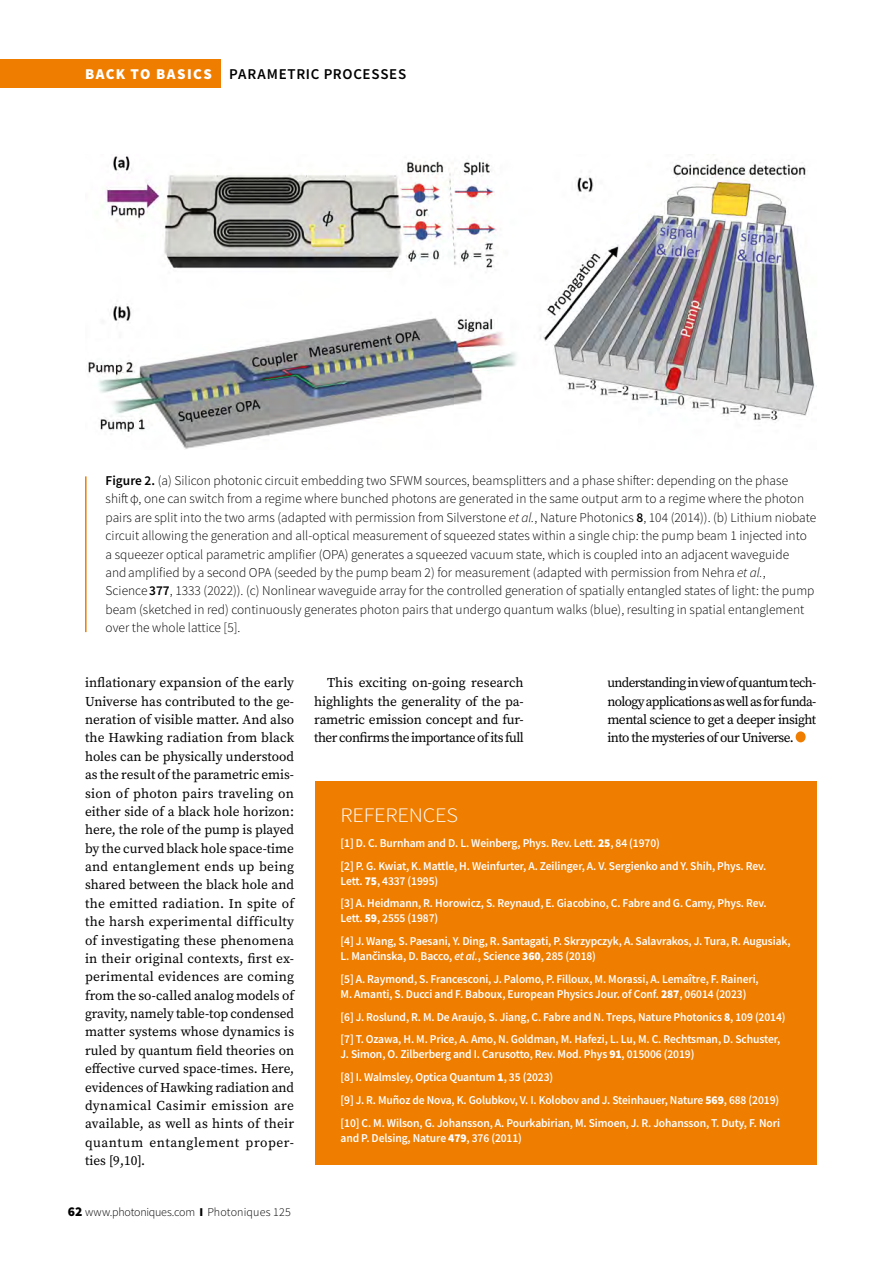
<style>
.page{position:relative;width:893px;height:1263px;background:#fff}
.page>*{position:absolute;margin:0;border:0;box-sizing:border-box;transform-origin:0 0}
.t1{font:300 20.55px "Source Sans Pro";letter-spacing:-.01em;color:#fff;scale:1.08 1}
.t2{font:900 15px "Source Sans Pro";letter-spacing:.09em;color:#fff}
.t3{font:600 15px "Source Sans Pro";color:#000}
.t4{font:13.5px/18.3px "Source Serif Pro";letter-spacing:-.035em;color:#000;text-align:justify}
.t5{font:300 13.5px/18.3px "Source Sans Pro";color:#000}
.t6{font:600 12px/22.8px "Source Sans Pro";letter-spacing:-.01em;color:#fff;scale:.96 1}
.t7{font:300 12px "Source Sans Pro";letter-spacing:.005em;color:#000}
.s1{font-weight:600;color:#000}
.s2{font-weight:600}
.s3{font-style:italic}
.s4{font-weight:900}
.s5{font-weight:900;font-size:13.5px}
</style>
<div class="page">
<div style="left:0;top:60px;width:221px;height:28px;background:#ef7d00"></div>
<div style="left:796px;top:731px;width:10px;height:11px;background:#ef7d00;border-radius:50%"></div>
<div style="left:315px;top:781px;width:501px;height:384px;background:#ef7d00"></div>
<img style="left:88px;top:154px;width:727px;height:295px">
<hr style="left:85px;top:476px;width:2px;height:156px;background:#ef7d00">
<p class="t2" style="left:85px;top:64px;width:156px">BACK TO BASICS <span class="s1">Parametric</span></p>
<p class="t3" style="left:324px;top:64px;width:10px">processes</p>
<p class="t5" style="left:106px;top:471px;width:712px"><span class="s2">Figure 2.</span> (a) Silicon photonic circuit embedding two SFWM sources, beamsplitters and a phase shifter: depending on the phase<br>shift φ, one can switch from a regime where bunched photons are generated in the same output arm to a regime where the photon pairs are split into the two arms (adapted with permission from Silverstone <span class="s3">et al.</span>, Nature Photonics <span class="s2">8</span>, 104 (2014)). (b) Lithium niobate circuit allowing the generation and all-optical measurement of squeezed states within a single chip: the pump beam 1 injected into a squeezer optical parametric amplifier (OPA) generates a squeezed vacuum state, which is coupled into an adjacent waveguide<br>and amplified by a second OPA (seeded by the pump beam 2) for measurement (adapted with permission from Nehra <span class="s3">et al.</span>,<br>Science <span class="s2">377</span>, 1333 (2022)). (c) Nonlinear waveguide array for the controlled generation of spatially entangled states of light: the pump beam (sketched in red) continuously generates photon pairs that undergo quantum walks (blue), resulting in spatial entanglement over the whole lattice [5].</p>
<p class="t4" style="left:85px;top:674px;width:211px">inflationary expansion of the early Universe has contributed to the ge&shy;neration of visible matter. And also the Hawking radiation from black holes can be physically understood as the result of the parametric emis&shy;sion of photon pairs traveling on either side of a black hole horizon: here, the role of the pump is played by the curved black hole space-time and entanglement ends up being shared between the black hole and the emitted radiation. In spite of the harsh experimental difficulty of investigating these phenomena in their original contexts, first ex&shy;perimental evidences are coming from the so-called analog models of gravity, namely table-top condensed matter systems whose dynamics is ruled by quantum field theories on effective curved space-times. Here, evidences of Hawking radiation and dynamical Casimir emission are available, as well as hints of their quantum entanglement proper&shy;ties [9,10].</p>
<p class="t4" style="left:314px;top:674px;width:211px;text-indent:13px">This exciting on-going research highlights the generality of the pa&shy;rametric emission concept and fur&shy;ther confirms the importance of its full</p>
<p class="t4" style="left:607px;top:674px;width:211px">understanding in view of quantum tech&shy;nology applications as well as for funda&shy;mental science to get a deeper insight into the mysteries of our Universe.</p>
<h1 class="t1" style="left:341px;top:802px;width:110px">REFERENCES</h1>
<p class="t6" style="left:341px;top:831px;width:445px">[1] D. C. Burnham and D. L. Weinberg, Phys. Rev. Lett. <span class="s4">25</span>, 84 (1970)<br>[2] P. G. Kwiat, K. Mattle, H. Weinfurter, A. Zeilinger, A. V. Sergienko and Y. Shih, Phys. Rev.</p>
<p class="t6" style="left:341px;top:869px;width:445px">Lett. <span class="s4">75</span>, 4337 (1995)<br>[3] A. Heidmann, R. Horowicz, S. Reynaud, E. Giacobino, C. Fabre and G. Camy, Phys. Rev.</p>
<p class="t6" style="left:341px;top:907px;width:470px">Lett. <span class="s4">59</span>, 2555 (1987)<br>[4] J. Wang, S. Paesani, Y. Ding, R. Santagati, P. Skrzypczyk, A. Salavrakos, J. Tura, R. Augusiak,</p>
<p class="t6" style="left:341px;top:945px;width:437px">L. Mančinska, D. Bacco, <span class="s3">et al.</span>, Science <span class="s4">360</span>, 285 (2018)<br>[5] A. Raymond, S. Francesconi, J. Palomo, P. Filloux, M. Morassi, A. Lemaître, F. Raineri,</p>
<p class="t6" style="left:341px;top:982px;width:465px">M. Amanti, S. Ducci and F. Baboux, European Physics Jour. of Conf. <span class="s4">287</span>, 06014 (2023)<br>[6] J. Roslund, R. M. De Araujo, S. Jiang, C. Fabre and N. Treps, Nature Photonics <span class="s4">8</span>, 109 (2014) [7] T. Ozawa, H. M. Price, A. Amo, N. Goldman, M. Hafezi, L. Lu, M. C. Rechtsman, D. Schuster,</p>
<p class="t6" style="left:341px;top:1043px;width:459px">J. Simon, O. Zilberberg and I. Carusotto, Rev. Mod. Phys <span class="s4">91</span>, 015006 (2019)<br>[8] I. Walmsley, Optica Quantum <span class="s4">1</span>, 35 (2023)<br>[9] J. R. Muñoz de Nova, K. Golubkov, V. I. Kolobov and J. Steinhauer, Nature <span class="s4">569</span>, 688 (2019) [10] C. M. Wilson, G. Johansson, A. Pourkabirian, M. Simoen, J. R. Johansson, T. Duty, F. Nori</p>
<p class="t6" style="left:341px;top:1126px;width:191px">and P. Delsing, Nature <span class="s4">479</span>, 376 (2011)</p>
<p class="t7" style="left:68px;top:1205px;width:225px"><span class="s5">62</span> www.photoniques.com <span class="s4">I</span> Photoniques 125</p>
</div>
